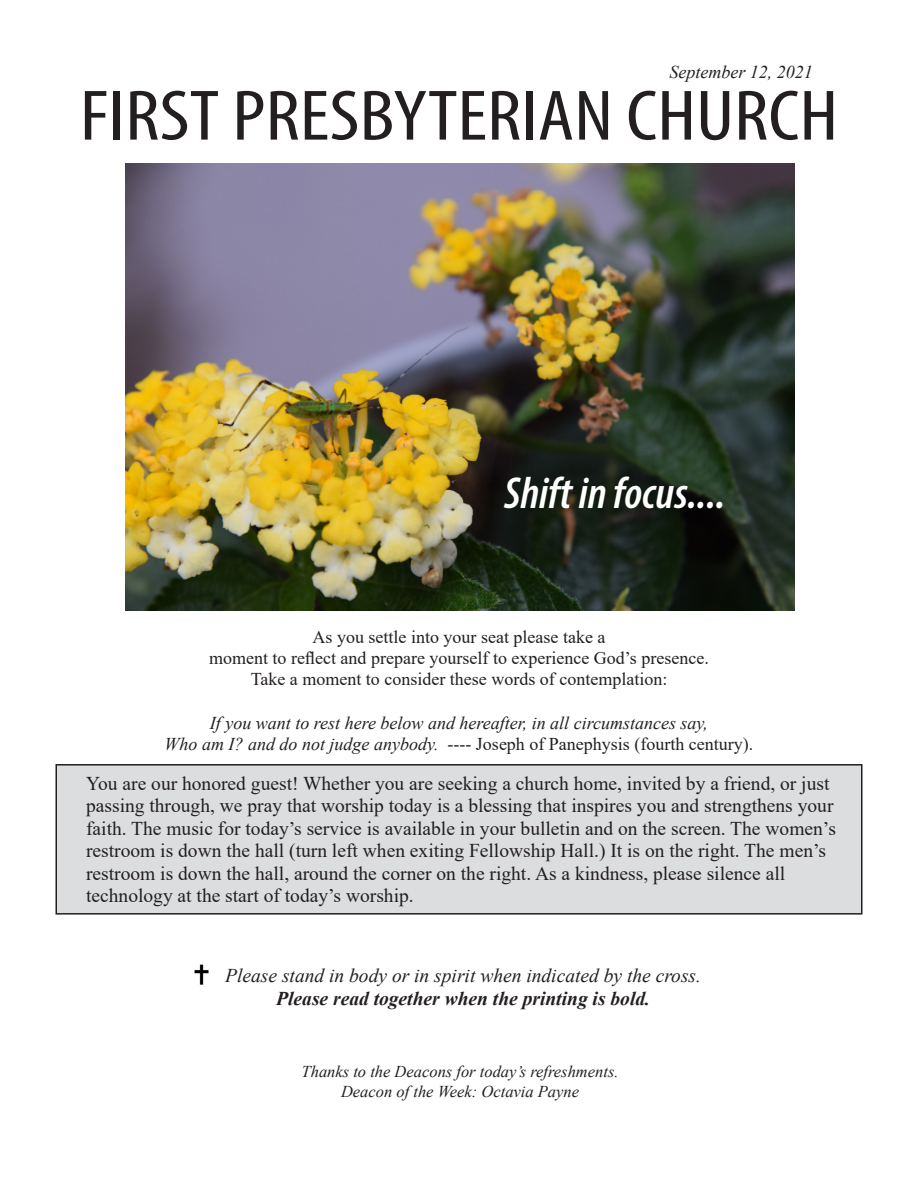
<style>
.page{position:relative;width:918px;height:1188px;background:#fff}
.page>*{position:absolute;margin:0;border:0;box-sizing:border-box;transform-origin:0 0}
.t1{font:condensed 72px "Myriad Pro";color:#231f20;scale:1.16 1}
.t2{font:italic 600 condensed 45px "Myriad Pro";color:#fff}
.t3{font:19.5px/22.5px "Times New Roman";color:#231f20}
.t4{font:italic 19.5px "Times New Roman";color:#231f20}
.t5{font:italic 700 19.5px "Times New Roman";color:#231f20}
.t6{font:18px "Times New Roman";color:#231f20}
.t7{font:italic 18px "Times New Roman";color:#231f20}
.t8{font:italic 16.5px "Times New Roman";color:#231f20}
.s1{font-style:italic}
</style>
<div class="page">
<div style="left:56px;top:764px;width:806px;height:151px;background:#dcdddf;border:2px solid #231f20"></div>
<img style="left:194px;top:964px;width:15px;height:21px">
<img style="left:125px;top:164px;width:670px;height:446px">
<p class="t7" style="left:669px;top:60px;width:145px">September 12, 2021</p>
<p class="t1" style="left:80px;top:72px;width:655px">FIRST PRESBYTERIAN CHURCH</p>
<p class="t2" style="left:504px;top:466px;width:223px">Shift in focus....</p>
<p class="t6" style="left:313px;top:624px;width:294px">As you settle into your seat please take a</p>
<p class="t6" style="left:209px;top:645px;width:501px">moment to reflect and prepare yourself to experience God’s presence.</p>
<p class="t6" style="left:251px;top:666px;width:418px">Take a moment to consider these words of contemplation:</p>
<p class="t7" style="left:210px;top:711px;width:500px">If you want to rest here below and hereafter, in all circumstances say,</p>
<p class="t6" style="left:165px;top:731px;width:590px"><span class="s1">Who am I? and do not judge anybody.</span> ---- Joseph of Panephysis (fourth century).</p>
<p class="t3" style="left:86px;top:771px;width:751px">You are our honored guest! Whether you are seeking a church home, invited by a friend, or just passing through, we pray that worship today is a blessing that inspires you and strengthens your faith. The music for today’s service is available in your bulletin and on the screen. The women’s restroom is down the hall (turn left when exiting Fellowship Hall.) It is on the right. The men’s restroom is down the hall, around the corner on the right. As a kindness, please silence all technology at the start of today’s worship.</p>
<p class="t4" style="left:225px;top:962px;width:477px">Please stand in body or in spirit when indicated by the cross.</p>
<p class="t5" style="left:276px;top:985px;width:375px">Please read together when the printing is bold.</p>
<p class="t8" style="left:302px;top:1060px;width:318px">Thanks to the Deacons for today’s refreshments.</p>
<p class="t8" style="left:341px;top:1080px;width:240px">Deacon of the Week: Octavia Payne</p>
</div>
